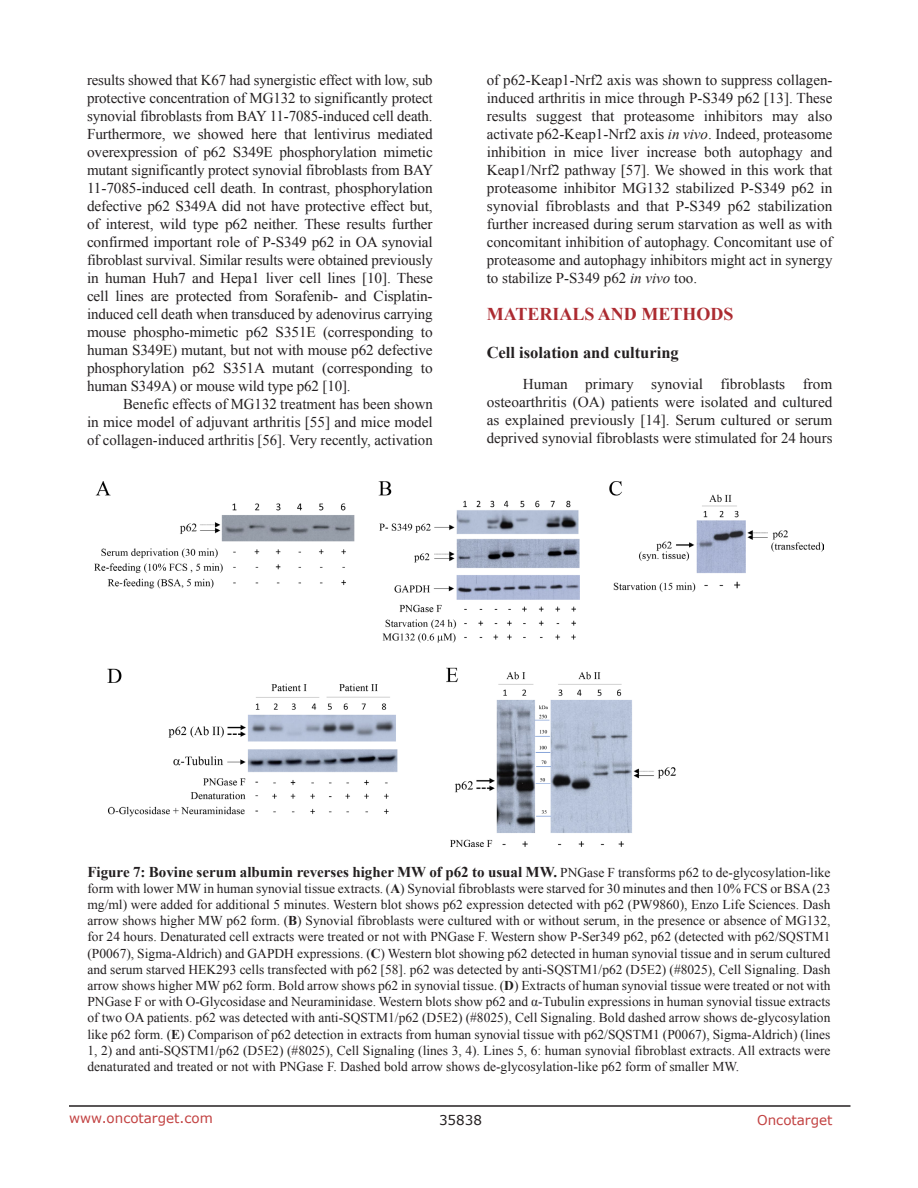
<style>
.page{position:relative;width:918px;height:1188px;background:#fff}
.page>*{position:absolute;margin:0;border:0;box-sizing:border-box;transform-origin:0 0}
.Heading{font:700 18px "Times New Roman";color:#ac2b31}
.SubHeading_copy{font:700 16.5px "Times New Roman";color:#231f20}
.BodyText{font:15px/18px "Times New Roman";color:#231f20;text-align:justify}
.Figuretrx{font:700 15px "Times New Roman";color:#231f20}
.Figuretrx-2{font:13.5px/16.2px "Times New Roman";color:#231f20;text-align:justify}
.t1{font:13.5px "Verdana";color:#c24141}
.t2{font:13.5px "Verdana";color:#231f20}
.s1{font-style:italic}
.s2{font-weight:400;font-size:13.5px}
.s3{font-weight:700}
</style>
<div class="page">
<hr style="left:69px;top:1105px;width:781px;height:2px;background:#231f20">
<img style="left:94px;top:482px;width:730px;height:364px">
<p class="BodyText" style="left:87px;top:71px;width:348px">results showed that K67 had synergistic effect with low, sub protective concentration of MG132 to significantly protect synovial fibroblasts from BAY 11-7085-induced cell death.<br>Furthermore, we showed here that lentivirus mediated overexpression of p62 S349E phosphorylation mimetic mutant significantly protect synovial fibroblasts from BAY 11-7085-induced cell death. In contrast, phosphorylation defective p62 S349A did not have protective effect but, of interest, wild type p62 neither. These results further confirmed important role of P-S349 p62 in OA synovial fibroblast survival. Similar results were obtained previously in human Huh7 and Hepa1 liver cell lines [10]. These cell lines are protected from Sorafenib- and Cisplatin&shy;induced cell death when transduced by adenovirus carrying mouse phospho-mimetic p62 S351E (corresponding to human S349E) mutant, but not with mouse p62 defective phosphorylation p62 S351A mutant (corresponding to human S349A) or mouse wild type p62 [10].</p>
<p class="BodyText" style="left:87px;top:395px;width:347px;text-indent:36px">Benefic effects of MG132 treatment has been shown in mice model of adjuvant arthritis [55] and mice model of collagen-induced arthritis [56]. Very recently, activation</p>
<p class="BodyText" style="left:487px;top:71px;width:347px">of p62-Keap1-Nrf2 axis was shown to suppress collagen&shy;induced arthritis in mice through P-S349 p62 [13]. These results suggest that proteasome inhibitors may also activate p62-Keap1-Nrf2 axis <span class="s1">in vivo</span>. Indeed, proteasome inhibition in mice liver increase both autophagy and Keap1/Nrf2 pathway [57]. We showed in this work that proteasome inhibitor MG132 stabilized P-S349 p62 in synovial fibroblasts and that P-S349 p62 stabilization further increased during serum starvation as well as with concomitant inhibition of autophagy. Concomitant use of proteasome and autophagy inhibitors might act in synergy to stabilize P-S349 p62 <span class="s1">in vivo</span> too.</p>
<p class="Heading" style="left:487px;top:302px;width:248px">MATERIALS AND METHODS</p>
<p class="SubHeading_copy" style="left:487px;top:341px;width:194px">Cell isolation and culturing</p>
<p class="BodyText" style="left:487px;top:375px;width:347px;text-indent:36px">Human primary synovial fibroblasts from osteoarthritis (OA) patients were isolated and cultured as explained previously [14]. Serum cultured or serum deprived synovial fibroblasts were stimulated for 24 hours</p>
<p class="Figuretrx" style="left:87px;top:861px;width:745px">Figure 7: Bovine serum albumin reverses higher MW of p62 to usual MW. <span class="s2">PNGase F transforms p62 to de-glycosylation-like</span></p>
<p class="Figuretrx-2" style="left:87px;top:880px;width:745px">form with lower MW in human synovial tissue extracts. (<span class="s3">A</span>) Synovial fibroblasts were starved for 30 minutes and then 10% FCS or BSA (23 mg/ml) were added for additional 5 minutes. Western blot shows p62 expression detected with p62 (PW9860), Enzo Life Sciences. Dash arrow shows higher MW p62 form. (<span class="s3">B</span>) Synovial fibroblasts were cultured with or without serum, in the presence or absence of MG132, for 24 hours. Denaturated cell extracts were treated or not with PNGase F. Western show P-Ser349 p62, p62 (detected with p62/SQSTM1 (P0067), Sigma-Aldrich) and GAPDH expressions. (<span class="s3">C</span>) Western blot showing p62 detected in human synovial tissue and in serum cultured and serum starved HEK293 cells transfected with p62 [58]. p62 was detected by anti-SQSTM1/p62 (D5E2) (#8025), Cell Signaling. Dash arrow shows higher MW p62 form. Bold arrow shows p62 in synovial tissue. (<span class="s3">D</span>) Extracts of human synovial tissue were treated or not with PNGase F or with O-Glycosidase and Neuraminidase. Western blots show p62 and α-Tubulin expressions in human synovial tissue extracts of two OA patients. p62 was detected with anti-SQSTM1/p62 (D5E2) (#8025), Cell Signaling. Bold dashed arrow shows de-glycosylation like p62 form. (<span class="s3">E</span>) Comparison of p62 detection in extracts from human synovial tissue with p62/SQSTM1 (P0067), Sigma-Aldrich) (lines 1, 2) and anti-SQSTM1/p62 (D5E2) (#8025), Cell Signaling (lines 3, 4). Lines 5, 6: human synovial fibroblast extracts. All extracts were denaturated and treated or not with PNGase F. Dashed bold arrow shows de-glycosylation-like p62 form of smaller MW.</p>
<p class="t1" style="left:69px;top:1109px;width:145px">www.oncotarget.com</p>
<p class="t2" style="left:439px;top:1111px;width:44px">35838</p>
<p class="t1" style="left:757px;top:1111px;width:77px">Oncotarget</p>
</div>
